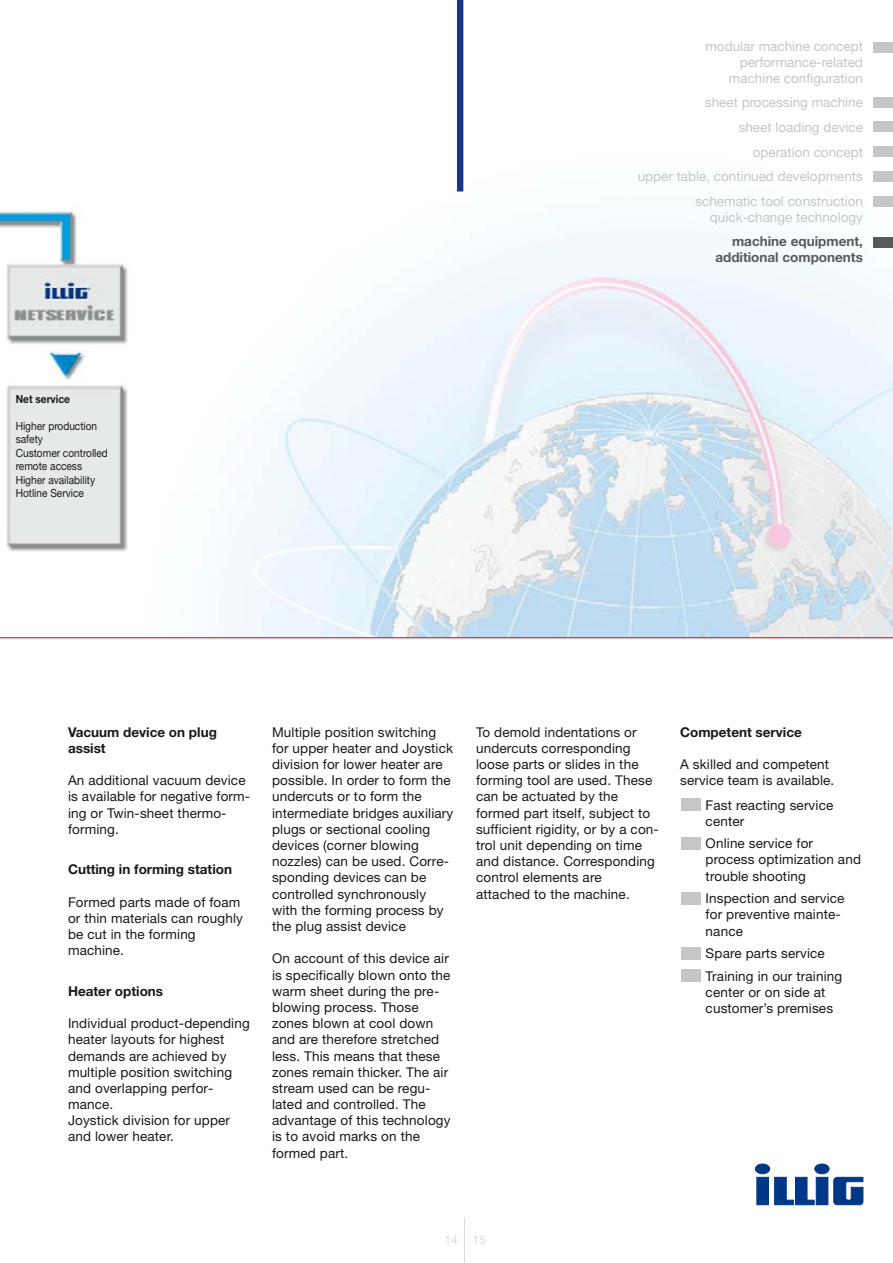
<style>
.page{position:relative;width:893px;height:1263px;background:#fff}
.page>*{position:absolute;margin:0;border:0;box-sizing:border-box;transform-origin:0 0}
.t1{font:13.5px/16.2px "Helvetica Neue";letter-spacing:.01em;color:#19181b}
.t2{font:13.5px/24.6px "Helvetica Neue";color:#c5c6c7;text-align:right}
.t3{font:700 13.5px/16.2px "Helvetica Neue";color:#19181b}
.t4{font:700 13.5px/15.8px "Helvetica Neue";color:#57595b;text-align:right}
.t5{font:12px "Helvetica Neue";color:#d9dadb}
.t6{font:11.25px/13.5px "Helvetica Neue";color:#19181b;scale:.9 1}
.t7{font:700 11.25px "Helvetica Neue";color:#19181b;scale:.9 1}
</style>
<div class="page">
<img style="left:219px;top:103px;width:674px;height:534px">
<div style="left:457px;top:0;width:6px;height:192px;background:#183887"></div>
<hr style="left:464px;top:1217px;width:1px;height:46px;background:#d9dadb">
<hr style="left:0;top:637px;width:893px;height:1px;background:#e2001a">
<div style="left:682px;top:970px;width:19px;height:12px;background:#c5c6c7"></div>
<div style="left:682px;top:947px;width:19px;height:13px;background:#c5c6c7"></div>
<div style="left:682px;top:892px;width:19px;height:13px;background:#c5c6c7"></div>
<div style="left:682px;top:837px;width:19px;height:13px;background:#c5c6c7"></div>
<div style="left:682px;top:798px;width:19px;height:13px;background:#c5c6c7"></div>
<svg style="left:755px;top:1164px;width:108px;height:41px"></svg>
<div style="left:873px;top:42px;width:20px;height:10px;background:#c5c6c7"></div>
<div style="left:873px;top:122px;width:20px;height:10px;background:#c5c6c7"></div>
<div style="left:873px;top:97px;width:20px;height:11px;background:#c5c6c7"></div>
<div style="left:873px;top:146px;width:20px;height:11px;background:#c5c6c7"></div>
<div style="left:873px;top:171px;width:20px;height:11px;background:#c5c6c7"></div>
<div style="left:873px;top:196px;width:20px;height:10px;background:#c5c6c7"></div>
<div style="left:873px;top:237px;width:20px;height:11px;background:#57595b"></div>
<img style="left:0;top:210px;width:128px;height:342px">
<p class="t7" style="left:16px;top:395px;width:62px">Net service</p>
<p class="t6" style="left:16px;top:420px;width:104px">Higher production safety<br>Customer controlled remote access<br>Higher availability<br>Hotline Service</p>
<p class="t2" style="left:705px;top:40px;width:159px;line-height:15.8px">modular machine concept performance-related machine configuration</p>
<p class="t2" style="left:638px;top:91px;width:227px">sheet processing machine<br>sheet loading device<br>operation concept<br>upper table, continued developments schematic tool construction</p>
<p class="t2" style="left:710px;top:206px;width:154px">quick-change technology</p>
<p class="t4" style="left:715px;top:235px;width:149px">machine equipment, additional components</p>
<p class="t3" style="left:68px;top:725px;width:150px">Vacuum device on plug assist</p>
<p class="t1" style="left:68px;top:774px;width:184px">An additional vacuum device is available for negative form&shy;ing or Twin-sheet thermo&shy;forming.</p>
<p class="t3" style="left:68px;top:863px;width:166px">Cutting in forming station</p>
<p class="t1" style="left:68px;top:895px;width:176px">Formed parts made of foam or thin materials can roughly be cut in the forming machine.</p>
<p class="t3" style="left:68px;top:984px;width:97px">Heater options</p>
<p class="t1" style="left:68px;top:1017px;width:183px">Individual product-depending heater layouts for highest demands are achieved by multiple position switching and overlapping perfor&shy;mance.<br>Joystick division for upper and lower heater.</p>
<p class="t1" style="left:272px;top:725px;width:183px">Multiple position switching for upper heater and Joystick division for lower heater are possible. In order to form the undercuts or to form the intermediate bridges auxiliary plugs or sectional cooling devices (corner blowing nozzles) can be used. Corre&shy;sponding devices can be controlled synchronously with the forming process by the plug assist device</p>
<p class="t1" style="left:272px;top:952px;width:180px">On account of this device air is specifically blown onto the warm sheet during the pre&shy;blowing process. Those zones blown at cool down and are therefore stretched less. This means that these zones remain thicker. The air stream used can be regu&shy;lated and controlled. The advantage of this technology is to avoid marks on the formed part.</p>
<p class="t1" style="left:476px;top:725px;width:184px">To demold indentations or undercuts corresponding loose parts or slides in the forming tool are used. These can be actuated by the formed part itself, subject to sufficient rigidity, or by a con&shy;trol unit depending on time and distance. Corresponding control elements are attached to the machine.</p>
<p class="t3" style="left:680px;top:725px;width:123px">Competent service</p>
<p class="t1" style="left:680px;top:757px;width:156px">A skilled and competent service team is available.</p>
<p class="t1" style="left:706px;top:798px;width:129px">Fast reacting service center</p>
<p class="t1" style="left:706px;top:837px;width:157px">Online service for process optimization and trouble shooting</p>
<p class="t1" style="left:706px;top:892px;width:140px">Inspection and service for preventive mainte&shy;nance</p>
<p class="t1" style="left:706px;top:943px;width:138px;line-height:22.5px">Spare parts service<br>Training in our training</p>
<p class="t1" style="left:706px;top:985px;width:129px">center or on side at customer’s premises</p>
<p class="t5" style="left:445px;top:1236px;width:43px">14 15</p>
</div>
